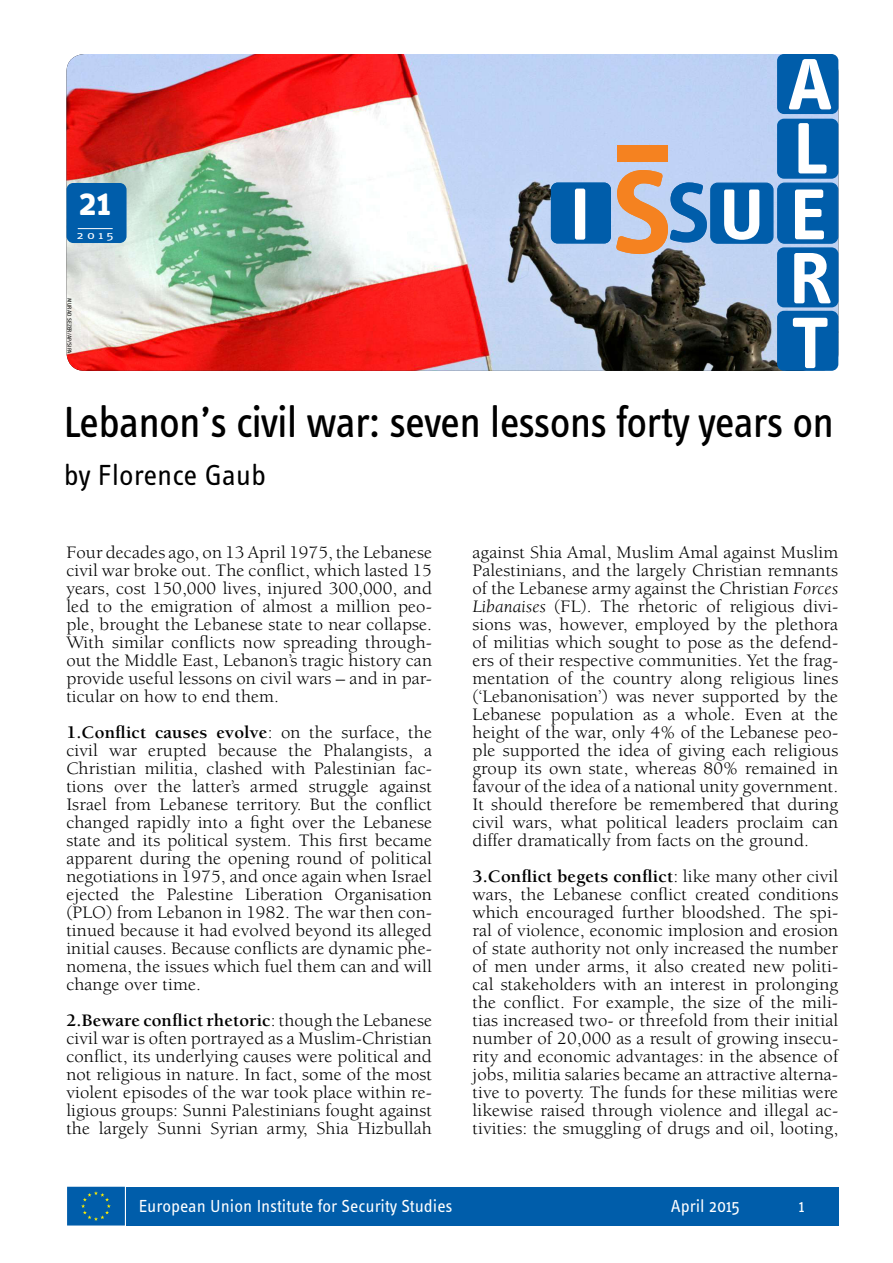
<style>
.page{position:relative;width:893px;height:1263px;background:#fff}
.page>*{position:absolute;margin:0;border:0;box-sizing:border-box;transform-origin:0 0}
.t1{font:45px "Info OT Text";letter-spacing:-.02em;color:#000;scale:.96 1}
.t2{font:700 39px "Info OT Text";color:#fff}
.t3{font:30px "Info OT Text";color:#000}
.t4{font:18px/18px "Berkeley Std";letter-spacing:.005em;color:#000;text-align:justify;scale:1.04 1}
.t5{font:18px "Info OT Text";color:#fff}
.t6{font:10.8px "Info OT Text";color:#fff;scale:1.44 1}
.t7{font:6px "Info OT Text";letter-spacing:.01em;color:#000}
.s1{font-weight:700}
.s2{font-style:italic}
</style>
<div class="page">
<img style="left:66px;top:54px;width:772px;height:317px">
<div style="left:711px;top:183px;width:62px;height:60px;background:#005daa;border-radius:7px"></div>
<div style="left:710px;top:183px;width:63px;height:61px;border:1px solid #005daa;border-radius:7px"></div>
<div style="left:778px;top:183px;width:60px;height:60px;background:#005daa;border-radius:7px"></div>
<div style="left:777px;top:183px;width:61px;height:61px;border:1px solid #005daa;border-radius:7px"></div>
<svg style="left:724px;top:189px;width:35px;height:51px"></svg>
<svg style="left:795px;top:189px;width:29px;height:50px"></svg>
<div style="left:777px;top:311px;width:61px;height:60px;background:#005daa;border-radius:7px"></div>
<div style="left:777px;top:247px;width:61px;height:60px;background:#005daa;border-radius:7px"></div>
<div style="left:777px;top:119px;width:61px;height:60px;background:#005daa;border-radius:7px"></div>
<div style="left:777px;top:54px;width:61px;height:60px;background:#005daa;border-radius:7px"></div>
<svg style="left:616px;top:170px;width:91px;height:84px;background:#b0a5a3"></svg>
<svg style="left:789px;top:59px;width:42px;height:50px"></svg>
<svg style="left:798px;top:123px;width:28px;height:50px"></svg>
<svg style="left:794px;top:253px;width:37px;height:50px"></svg>
<svg style="left:793px;top:318px;width:34px;height:50px"></svg>
<div style="left:551px;top:183px;width:60px;height:60px;background:#005daa;border-radius:7px"></div>
<div style="left:575px;top:189px;width:10px;height:51px;background:#fff;border-radius:2px"></div>
<div style="left:617px;top:145px;width:50px;height:17px;background:#f58220"></div>
<div style="left:66px;top:183px;width:61px;height:60px;background:#005daa;border-radius:7px"></div>
<hr style="left:78px;top:228px;width:35px;height:1px;background:#fff">
<div style="left:127px;top:1187px;width:712px;height:38px;background:#005daa"></div>
<div style="left:67px;top:1187px;width:58px;height:38px;background:#005daa;border:2px solid #005daa"></div>
<svg style="left:81px;top:1191px;width:30px;height:30px"></svg>
<h2 class="t2" style="left:79px;top:178px;width:34px">21</h2>
<p class="t6" style="left:77px;top:229px;width:27px">2015</p>
<p class="t7" style="left:73px;top:298px;width:57px;rotate:90deg">MURAD SEZER/AP/SIPA</p>
<h1 class="t1" style="left:64px;top:394px;width:804px">Lebanon’s civil war: seven lessons forty years on</h1>
<h3 class="t3" style="left:64px;top:457px;width:204px">by Florence Gaub</h3>
<p class="t4" style="left:66px;top:544px;width:353px">Four decades ago, on 13 April 1975, the Lebanese civil war broke out. The conflict, which lasted 15 years, cost 150,000 lives, injured 300,000, and led to the emigration of almost a million peo&shy;ple, brought the Lebanese state to near collapse.<br>With similar conflicts now spreading through&shy;out the Middle East, Lebanon’s tragic history can provide useful lessons on civil wars – and in par&shy;ticular on how to end them.</p>
<p class="t4" style="left:66px;top:724px;width:353px"><span class="s1">1.Conflict causes evolve</span>: on the surface, the civil war erupted because the Phalangists, a Christian militia, clashed with Palestinian fac&shy;tions over the latter’s armed struggle against Israel from Lebanese territory. But the conflict changed rapidly into a fight over the Lebanese state and its political system. This first became apparent during the opening round of political negotiations in 1975, and once again when Israel ejected the Palestine Liberation Organisation (PLO) from Lebanon in 1982. The war then con&shy;tinued because it had evolved beyond its alleged initial causes. Because conflicts are dynamic phe&shy;nomena, the issues which fuel them can and will change over time.</p>
<p class="t4" style="left:66px;top:1012px;width:353px"><span class="s1">2.Beware conflict rhetoric</span>: though the Lebanese civil war is often portrayed as a Muslim-Christian conflict, its underlying causes were political and not religious in nature. In fact, some of the most violent episodes of the war took place within re&shy;ligious groups: Sunni Palestinians fought against the largely Sunni Syrian army, Shia Hizbullah</p>
<p class="t4" style="left:472px;top:544px;width:353px">against Shia Amal, Muslim Amal against Muslim Palestinians, and the largely Christian remnants of the Lebanese army against the Christian <span class="s2">Forces Libanaises</span> (FL). The rhetoric of religious divi&shy;sions was, however, employed by the plethora of militias which sought to pose as the defend&shy;ers of their respective communities. Yet the frag&shy;mentation of the country along religious lines (‘Lebanonisation’) was never supported by the Lebanese population as a whole. Even at the height of the war, only 4% of the Lebanese peo&shy;ple supported the idea of giving each religious group its own state, whereas 80% remained in favour of the idea of a national unity government.<br>It should therefore be remembered that during civil wars, what political leaders proclaim can differ dramatically from facts on the ground.</p>
<p class="t4" style="left:472px;top:868px;width:353px"><span class="s1">3.Conflict begets conflict</span>: like many other civil wars, the Lebanese conflict created conditions which encouraged further bloodshed. The spi&shy;ral of violence, economic implosion and erosion of state authority not only increased the number of men under arms, it also created new politi&shy;cal stakeholders with an interest in prolonging the conflict. For example, the size of the mili&shy;tias increased two- or threefold from their initial number of 20,000 as a result of growing insecu&shy;rity and economic advantages: in the absence of jobs, militia salaries became an attractive alterna&shy;tive to poverty. The funds for these militias were likewise raised through violence and illegal ac&shy;tivities: the smuggling of drugs and oil, looting,</p>
<p class="t5" style="left:139px;top:1194px;width:315px">European Union Institute for Security Studies</p>
<p class="t5" style="left:671px;top:1194px;width:70px">April 2015</p>
<p class="t5" style="left:799px;top:1195px;width:7px">1</p>
</div>
